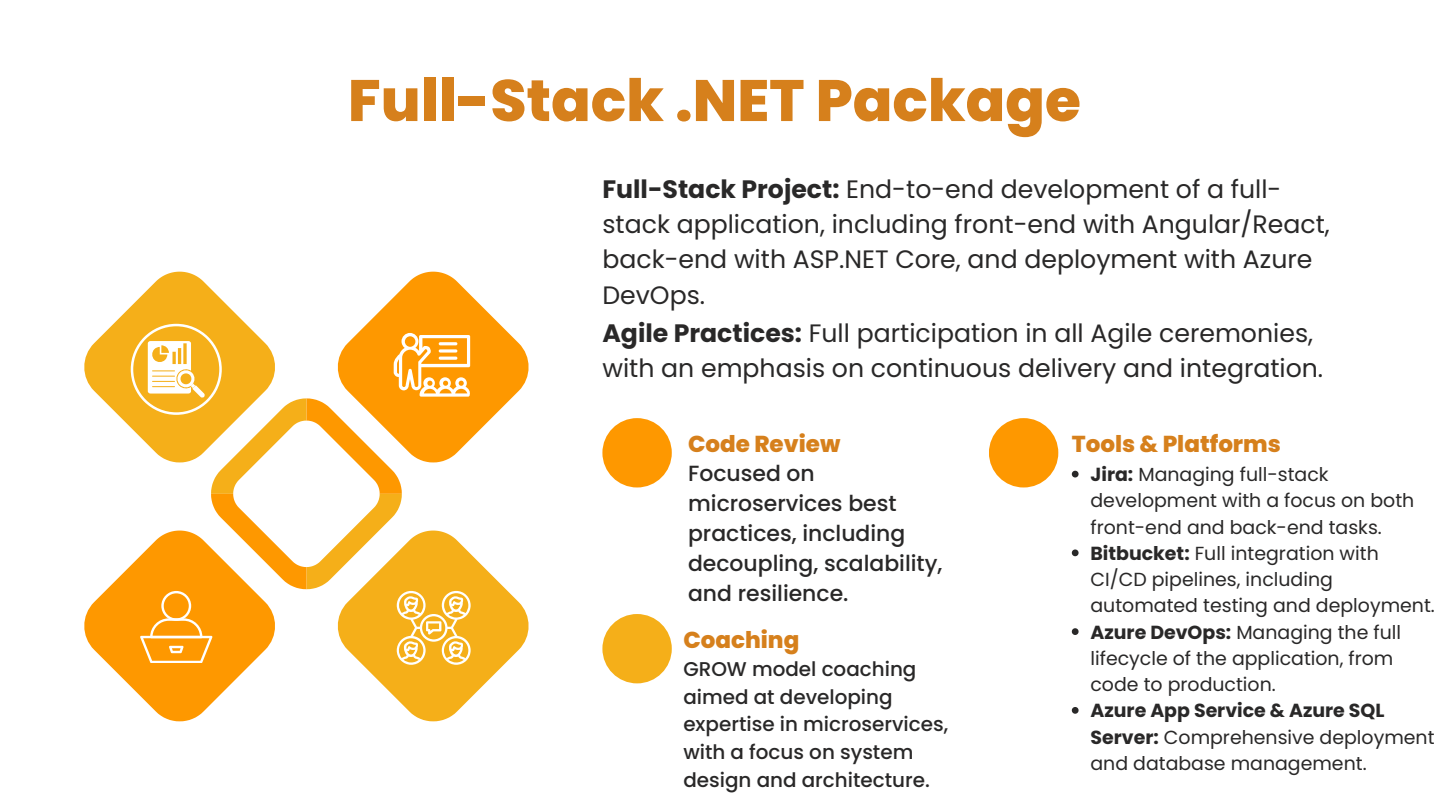
<style>
.page{position:relative;width:1440px;height:810px;background:#fff}
.page>*{position:absolute;margin:0;border:0;box-sizing:border-box;transform-origin:0 0}
.t1{font:800 58.4px "Poppins";color:#d6801c}
.t2{font:25.2px/35.2px "Poppins";color:#292828}
.t3{font:800 23px "Poppins";color:#d6801c}
.t4{font:500 21.9px/30px "Poppins";color:#292828}
.t5{font:500 19.9px/27.8px "Poppins";color:#292828}
.t6{font:18.9px/26.2px "Poppins";color:#292828}
.s1{font-weight:700}
</style>
<div class="page">
<div style="left:989px;top:418px;width:69px;height:69px;background:#fe9800;border-radius:50%"></div>
<div style="left:602px;top:418px;width:70px;height:69px;background:#fe9800;border-radius:50%"></div>
<div style="left:602px;top:614px;width:70px;height:69px;background:#f5af19;border-radius:50%"></div>
<svg style="left:84px;top:272px;width:445px;height:449px"></svg>
<svg style="left:1072px;top:471px;width:7px;height:6px"></svg>
<svg style="left:1072px;top:549px;width:7px;height:7px"></svg>
<svg style="left:1072px;top:628px;width:7px;height:7px"></svg>
<svg style="left:1072px;top:707px;width:7px;height:7px"></svg>
<p class="t1" style="left:348px;top:60px;width:734px">Full-Stack .NET Package</p>
<p class="t2" style="left:602px;top:171px;width:729px"><span class="s1">Full-Stack Project:</span> End-to-end development of a full&shy;stack application, including front-end with Angular/React, back-end with ASP.NET Core, and deployment with Azure DevOps.</p>
<h4 class="t2" style="left:602px;top:316px;width:722px"><span class="s1">Agile Practices:</span> Full participation in all Agile ceremonies, with an emphasis on continuous delivery and integration.</h4>
<p class="t3" style="left:688px;top:427px;width:154px">Code Review</p>
<h1 class="t4" style="left:688px;top:458px;width:256px">Focused on microservices best practices, including decoupling, scalability, and resilience.</h1>
<p class="t3" style="left:683px;top:624px;width:118px">Coaching</p>
<p class="t5" style="left:683px;top:655px;width:266px">GROW model coaching aimed at developing expertise in microservices, with a focus on system design and architecture.</p>
<h3 class="t3" style="left:1072px;top:427px;width:211px">Tools &amp; Platforms</h3>
<h3 class="t6" style="left:1091px;top:462px;width:325px"><span class="s1">Jira:</span> Managing full-stack development with a focus on both front-end and back-end tasks.</h3>
<h2 class="t6" style="left:1091px;top:540px;width:346px"><span class="s1">Bitbucket:</span> Full integration with<br>CI/CD pipelines, including automated testing and deployment.</h2>
<h4 class="t6" style="left:1091px;top:619px;width:312px"><span class="s1">Azure DevOps:</span> Managing the full lifecycle of the application, from code to production.</h4>
<h2 class="t6" style="left:1091px;top:698px;width:346px"><span class="s1">Azure App Service &amp; Azure SQL<br>Server:</span> Comprehensive deployment and database management.</h2>
</div>
